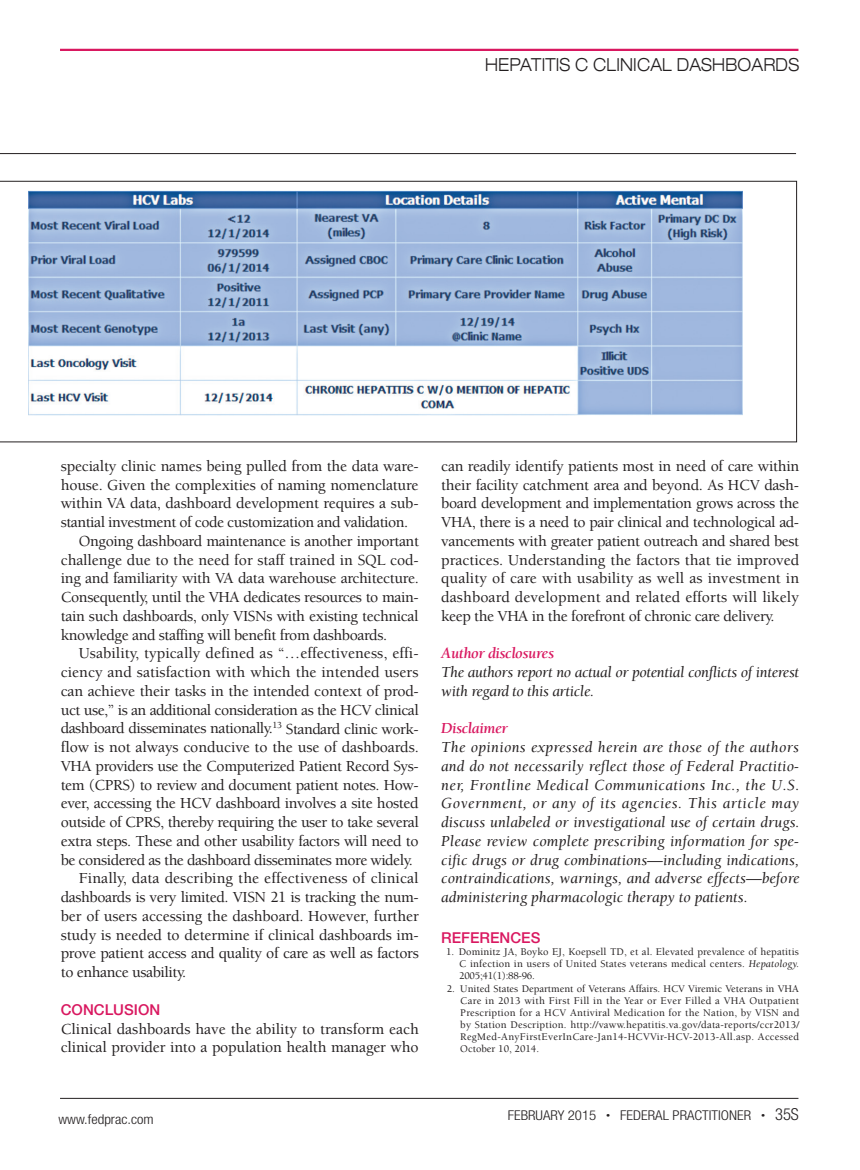
<style>
.page{position:relative;width:860px;height:1170px;background:#fff}
.page>*{position:absolute;margin:0;border:0;box-sizing:border-box;transform-origin:0 0}
.t1{font:300 expanded 18px "Helvetica Neue LT Std";letter-spacing:.01em;color:#231f20;scale:.9 1}
.t2{font:500 15.75px/18.8px "Berkeley Std";letter-spacing:-.025em;color:#231f20}
.t3{font:italic 15.75px/18.8px "Berkeley Std";letter-spacing:-.02em;color:#231f20}
.t4{font:500 15.75px "Berkeley Std";letter-spacing:-.005em;color:#231f20}
.t5{font:500 15.75px "Berkeley Std";letter-spacing:.005em;color:#231f20}
.t6{font:500 15.75px "Berkeley Std";color:#231f20}
.t7{font:italic 700 15.75px "Berkeley Std";letter-spacing:-.025em;color:#d91860}
.t8{font:500 15px "Helvetica Neue LT Std";color:#d91860}
.t9{font:300 condensed 13.5px "Helvetica Neue LT Std";color:#231f20;scale:1.1 1}
.t10{font:500 10.5px/12px "Berkeley Std";letter-spacing:.015em;color:#231f20;text-align:justify}
.s1{font-weight:400;font-style:italic}
.s2{font-size:7.5px}
.s3{font-size:16.5px}
</style>
<div class="page">
<hr style="left:60px;top:1098px;width:738px;height:1px;background:#231f20">
<hr style="left:60px;top:49px;width:738px;height:2px;background:#d91860">
<svg style="left:0;top:181px;width:797px;height:261px"></svg>
<img style="left:28px;top:191px;width:714px;height:224px">
<hr style="left:0;top:153px;width:796px;height:1px;background:#231f20">
<p class="t1" style="left:485px;top:53px;width:350px">HEPATITIS C CLINICAL DASHBOARDS</p>
<p class="t2" style="left:61px;top:457px;width:359px">specialty clinic names being pulled from the data ware-</p>
<p class="t2" style="left:61px;top:476px;width:359px">house. Given the complexities of naming nomenclature</p>
<p class="t2" style="left:61px;top:494px;width:359px">within VA data, dashboard development requires a sub-</p>
<p class="t2" style="left:61px;top:513px;width:349px">stantial investment of code customization and validation.</p>
<p class="t2" style="left:79px;top:532px;width:341px">Ongoing dashboard maintenance is another important</p>
<p class="t4" style="left:61px;top:551px;width:359px">challenge due to the need for staff trained in SQL cod-</p>
<p class="t2" style="left:61px;top:569px;width:359px">ing and familiarity with VA data warehouse architecture.</p>
<p class="t2" style="left:61px;top:588px;width:359px">Consequently, until the VHA dedicates resources to main-</p>
<p class="t2" style="left:61px;top:607px;width:359px">tain such dashboards, only VISNs with existing technical</p>
<p class="t2" style="left:61px;top:626px;width:328px">knowledge and staffing will benefit from dashboards.</p>
<p class="t5" style="left:79px;top:645px;width:341px">Usability, typically defined as “…effectiveness, effi-</p>
<p class="t6" style="left:61px;top:664px;width:359px">ciency and satisfaction with which the intended users</p>
<p class="t2" style="left:61px;top:682px;width:359px">can achieve their tasks in the intended context of prod-</p>
<p class="t2" style="left:61px;top:701px;width:359px">uct use,” is an additional consideration as the HCV clinical</p>
<p class="t2" style="left:61px;top:719px;width:359px">dashboard disseminates nationally.<sup>13</sup> Standard clinic work-</p>
<p class="t4" style="left:61px;top:739px;width:359px">flow is not always conducive to the use of dashboards.</p>
<p class="t2" style="left:61px;top:757px;width:359px">VHA providers use the Computerized Patient Record Sys-</p>
<p class="t2" style="left:61px;top:776px;width:359px">tem (CPRS) to review and document patient notes. How-</p>
<p class="t2" style="left:61px;top:794px;width:359px">ever, accessing the HCV dashboard involves a site hosted</p>
<p class="t2" style="left:61px;top:813px;width:359px">outside of CPRS, thereby requiring the user to take several</p>
<p class="t2" style="left:61px;top:832px;width:359px">extra steps. These and other usability factors will need to</p>
<p class="t2" style="left:61px;top:851px;width:353px">be considered as the dashboard disseminates more widely.</p>
<p class="t5" style="left:79px;top:870px;width:341px">Finally, data describing the effectiveness of clinical</p>
<p class="t2" style="left:61px;top:888px;width:359px">dashboards is very limited. VISN 21 is tracking the num-</p>
<p class="t4" style="left:61px;top:908px;width:359px">ber of users accessing the dashboard. However, further</p>
<p class="t4" style="left:61px;top:926px;width:359px">study is needed to determine if clinical dashboards im-</p>
<p class="t2" style="left:61px;top:944px;width:359px">prove patient access and quality of care as well as factors</p>
<p class="t2" style="left:61px;top:963px;width:127px">to enhance usability.</p>
<p class="t8" style="left:61px;top:1000px;width:101px">CONCLUSION</p>
<p class="t2" style="left:61px;top:1019px;width:359px">Clinical dashboards have the ability to transform each clinical provider into a population health manager who</p>
<p class="t9" style="left:58px;top:1112px;width:88px">www.fedprac.com</p>
<p class="t2" style="left:441px;top:457px;width:359px;text-align:justify">can readily identify patients most in need of care within their facility catchment area and beyond. As HCV dash&shy;board development and implementation grows across the VHA, there is a need to pair clinical and technological ad&shy;vancements with greater patient outreach and shared best practices. Understanding the factors that tie improved quality of care with usability as well as investment in dashboard development and related efforts will likely keep the VHA in the forefront of chronic care delivery.</p>
<p class="t7" style="left:441px;top:645px;width:114px">Author disclosures</p>
<p class="t3" style="left:441px;top:663px;width:359px">The authors report no actual or potential conflicts of interest with regard to this article.</p>
<p class="t7" style="left:441px;top:720px;width:68px">Disclaimer</p>
<p class="t3" style="left:441px;top:738px;width:360px;text-align:justify">The opinions expressed herein are those of the authors and do not necessarily reflect those of Federal Practitio&shy;ner, Frontline Medical Communications Inc., the U.S.<br>Government, or any of its agencies. This article may discuss unlabeled or investigational use of certain drugs.<br>Please review complete prescribing information for spe&shy;cific drugs or drug combinations—including indications, contraindications, warnings, and adverse effects—before administering pharmacologic therapy to patients.</p>
<p class="t8" style="left:441px;top:928px;width:100px">REFERENCES</p>
<p class="t10" style="left:459px;top:946px;width:341px;text-indent:-13px">1. Dominitz JA, Boyko EJ, Koepsell TD, et al. Elevated prevalence of hepatitis C infection in users of United States veterans medical centers. <span class="s1">Hepatology.<br></span>2005;41(1):88-96.</p>
<p class="t10" style="left:460px;top:983px;width:340px;text-indent:-14px">2. United States Department of Veterans Affairs. HCV Viremic Veterans in VHA Care in 2013 with First Fill in the Year or Ever Filled a VHA Outpatient Prescription for a HCV Antiviral Medication for the Nation, by VISN and by Station Description. http://vaww.hepatitis.va.gov/data-reports/ccr2013/ RegMed-AnyFirstEverInCare-Jan14-HCVVir-HCV-2013-All.asp. Accessed October 10, 2014.</p>
<p class="t9" style="left:507px;top:1107px;width:266px">FEBRUARY 2015 <span class="s2">•</span> FEDERAL PRACTITIONER <span class="s2">•</span> <span class="s3">35S</span></p>
</div>
